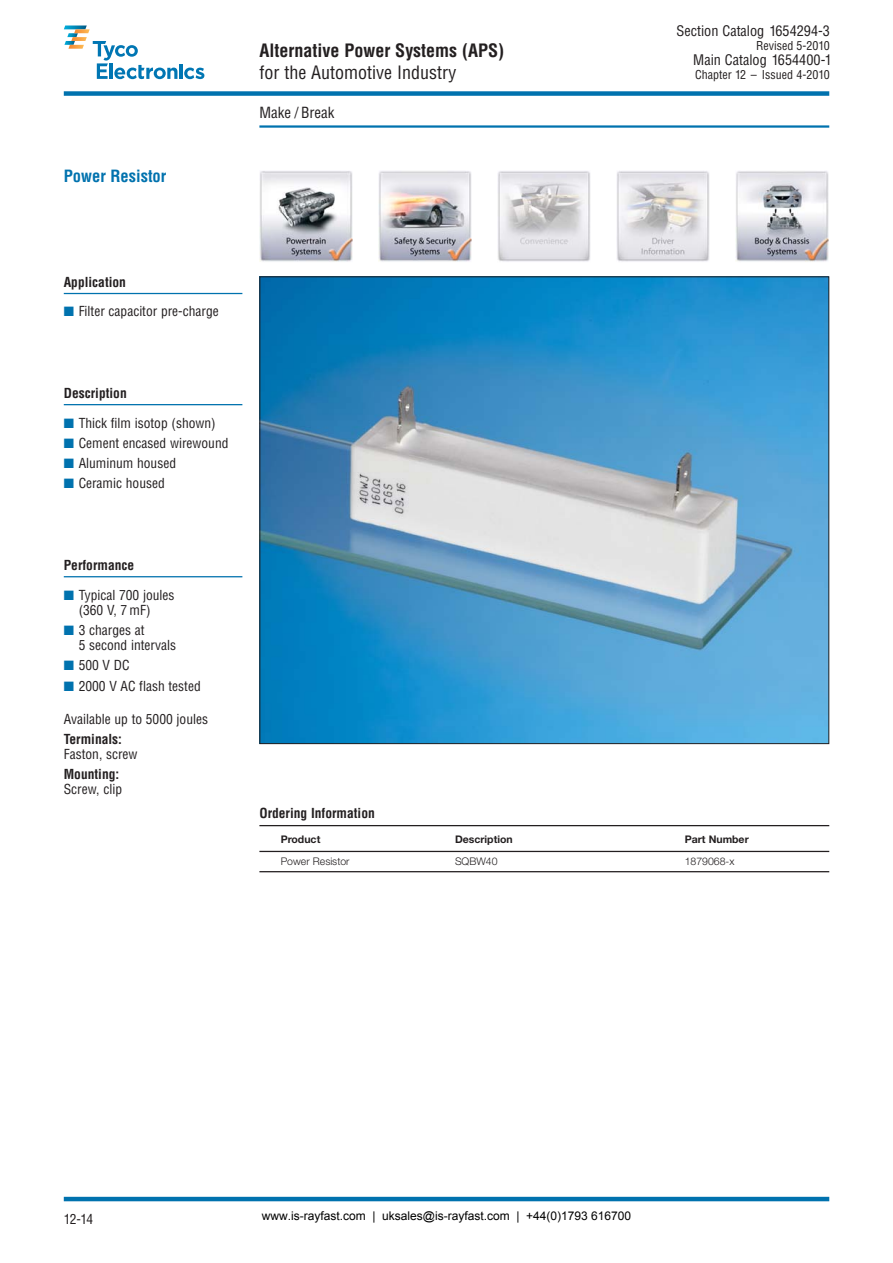
<style>
.page{position:relative;width:893px;height:1263px;background:#fff}
.page>*{position:absolute;margin:0;border:0;box-sizing:border-box;transform-origin:0 0}
.t1{font:700 condensed 18px "Helvetica";color:#231f20}
.t2{font:condensed 18px "Helvetica";color:#231f20}
.t3{font:700 condensed 16.5px "Helvetica";color:#0072ae}
.t4{font:condensed 15px "Helvetica";color:#231f20}
.t5{font:condensed 14.25px "Helvetica";color:#231f20}
.t6{font:condensed 13.5px/15px "Helvetica";color:#231f20}
.t7{font:700 condensed 13.5px "Helvetica";color:#231f20}
.t8{font:12px "Arial";color:#000}
.t9{font:condensed 12px "Helvetica";color:#231f20}
.t10{font:700 10.5px "Helvetica Neue";color:#231f20}
.t11{font:300 10.5px "Helvetica Neue";color:#231f20}
.s1{color:#fff}
.s2{color:#0072ae}
</style>
<div class="page">
<hr style="left:259px;top:125px;width:570px;height:3px;background:#0072ae">
<div style="left:64px;top:91px;width:765px;height:5px;background:#0072ae"></div>
<svg style="left:64px;top:26px;width:140px;height:53px"></svg>
<hr style="left:64px;top:1197px;width:765px;height:4px;background:#0072ae">
<hr style="left:64px;top:293px;width:178px;height:1px;background:#0072ae">
<hr style="left:64px;top:404px;width:178px;height:1px;background:#0072ae">
<hr style="left:64px;top:576px;width:178px;height:1px;background:#0072ae">
<hr style="left:259px;top:825px;width:570px;height:1px;background:#231f20">
<hr style="left:259px;top:871px;width:570px;height:1px;background:#231f20">
<hr style="left:259px;top:851px;width:570px;height:1px;background:#231f20">
<img style="left:261px;top:278px;width:566px;height:464px">
<img style="left:259px;top:171px;width:93px;height:91px">
<img style="left:378px;top:171px;width:93px;height:91px">
<img style="left:498px;top:171px;width:92px;height:91px">
<img style="left:617px;top:171px;width:92px;height:91px">
<img style="left:736px;top:171px;width:92px;height:91px">
<p class="t3" style="left:64px;top:170px;width:104px">Power Resistor</p>
<h1 class="t1" style="left:259px;top:43px;width:246px">Alternative Power Systems (APS)</h1>
<h1 class="t2" style="left:259px;top:65px;width:199px">for the Automotive Industry</h1>
<p class="t4" style="left:259px;top:106px;width:77px">Make / Break</p>
<p class="t5" style="left:676px;top:26px;width:157px">Section Catalog 1654294-3<span class="s1">.</span></p>
<p class="t9" style="left:756px;top:41px;width:77px">Revised 5-2010<span class="s1">.</span></p>
<p class="t5" style="left:693px;top:55px;width:140px">Main Catalog 1654400-1</p>
<p class="t9" style="left:695px;top:70px;width:138px">Chapter 12 – Issued 4-2010<span class="s1">.</span></p>
<p class="t7" style="left:64px;top:276px;width:64px">Application</p>
<p class="t6" style="left:64px;top:305px;width:156px"><span class="s2">■</span> Filter capacitor pre-charge</p>
<p class="t7" style="left:64px;top:388px;width:64px">Description</p>
<p class="t6" style="left:64px;top:416px;width:153px"><span class="s2">■</span> Thick film isotop (shown)</p>
<p class="t6" style="left:64px;top:437px;width:166px"><span class="s2">■</span> Cement encased wirewound</p>
<p class="t6" style="left:64px;top:457px;width:114px"><span class="s2">■</span> Aluminum housed</p>
<p class="t6" style="left:64px;top:477px;width:103px"><span class="s2">■</span> Ceramic housed</p>
<p class="t7" style="left:64px;top:560px;width:72px">Performance</p>
<p class="t6" style="left:79px;top:588px;width:97px;text-indent:-15px"><span class="s2">■</span> Typical 700 joules (360 V, 7 mF)</p>
<p class="t6" style="left:79px;top:624px;width:99px;text-indent:-15px"><span class="s2">■</span> 3 charges at<br>5 second intervals</p>
<p class="t6" style="left:64px;top:659px;width:67px"><span class="s2">■</span> 500 V DC</p>
<p class="t6" style="left:64px;top:679px;width:138px"><span class="s2">■</span> 2000 V AC flash tested</p>
<p class="t6" style="left:64px;top:712px;width:146px">Available up to 5000 joules</p>
<p class="t7" style="left:64px;top:734px;width:60px">Terminals:</p>
<p class="t6" style="left:64px;top:748px;width:75px">Faston, screw</p>
<p class="t7" style="left:64px;top:769px;width:57px">Mounting:</p>
<p class="t6" style="left:64px;top:783px;width:60px">Screw, clip</p>
<p class="t7" style="left:259px;top:808px;width:117px">Ordering Information</p>
<p class="t11" style="left:281px;top:858px;width:70px">Power Resistor</p>
<p class="t11" style="left:455px;top:858px;width:44px">SQBW40</p>
<p class="t11" style="left:685px;top:858px;width:51px">1879068-x</p>
<p class="t10" style="left:281px;top:835px;width:41px">Product</p>
<p class="t10" style="left:455px;top:835px;width:59px">Description</p>
<p class="t10" style="left:685px;top:835px;width:66px">Part Number</p>
<p class="t6" style="left:64px;top:1213px;width:31px">12-14</p>
<p class="t8" style="left:262px;top:1208px;width:371px">www.is-rayfast.com | uksales@is-rayfast.com | +44(0)1793 616700</p>
</div>
